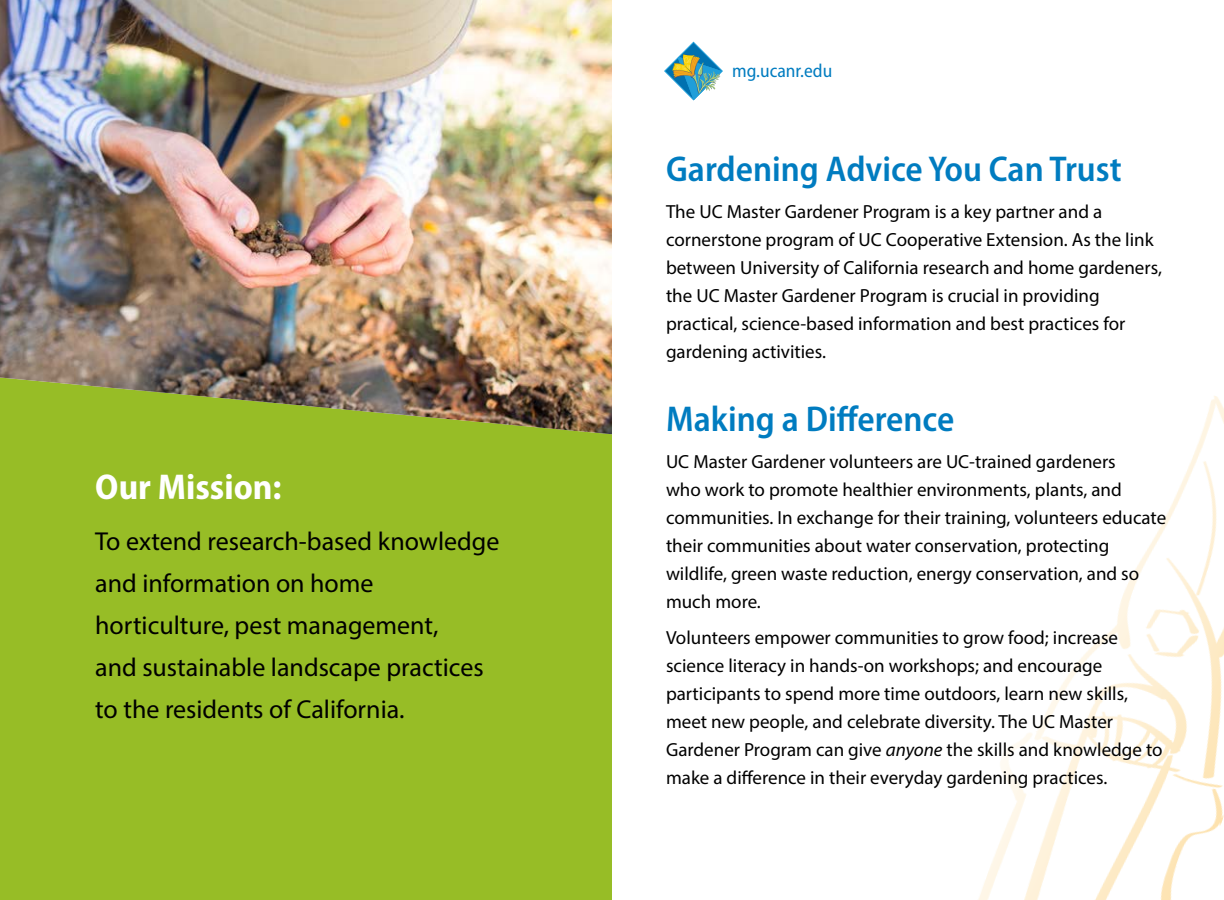
<style>
.page{position:relative;width:1224px;height:900px;background:#fff}
.page>*{position:absolute;margin:0;border:0;box-sizing:border-box;transform-origin:0 0}
.t1{font:600 semi-condensed 36px "Myriad Pro";color:#007cc0}
.t2{font:700 semi-condensed 36px "Myriad Pro";color:#fff}
.t3{font:26px/42px "Myriad Pro";color:#000}
.t4{font:19px/28px "Myriad Pro";color:#000}
.t5{font:semi-condensed 19px "Myriad Pro";color:#007cc0}
.s1{font-style:italic}
</style>
<div class="page">
<img style="left:978px;top:396px;width:246px;height:504px">
<div style="left:0;top:0;width:612px;height:900px;background:#97bd26"></div>
<img style="left:0;top:0;width:612px;height:434px">
<svg style="left:664px;top:41px;width:59px;height:60px"></svg>
<h1 class="t2" style="left:95px;top:464px;width:188px">Our Mission:</h1>
<h2 class="t3" style="left:95px;top:520px;width:406px">To extend research-based knowledge and information on home horticulture, pest management,<br>and sustainable landscape practices to the residents of California.</h2>
<p class="t5" style="left:732px;top:59px;width:102px">mg.ucanr.edu</p>
<h1 class="t1" style="left:666px;top:146px;width:457px">Gardening Advice You Can Trust</h1>
<p class="t4" style="left:666px;top:197px;width:497px">The UC Master Gardener Program is a key partner and a cornerstone program of UC Cooperative Extension. As the link between University of California research and home gardeners, the UC Master Gardener Program is crucial in providing practical, science-based information and best practices for gardening activities.</p>
<h1 class="t1" style="left:666px;top:397px;width:290px">Making a Difference</h1>
<p class="t4" style="left:666px;top:448px;width:502px">UC Master Gardener volunteers are UC-trained gardeners<br>who work to promote healthier environments, plants, and communities. In exchange for their training, volunteers educate their communities about water conservation, protecting wildlife, green waste reduction, energy conservation, and so much more.</p>
<p class="t4" style="left:666px;top:624px;width:498px">Volunteers empower communities to grow food; increase science literacy in hands-on workshops; and encourage participants to spend more time outdoors, learn new skills, meet new people, and celebrate diversity. The UC Master Gardener Program can give <span class="s1">anyone</span> the skills and knowledge to make a difference in their everyday gardening practices.</p>
</div>
